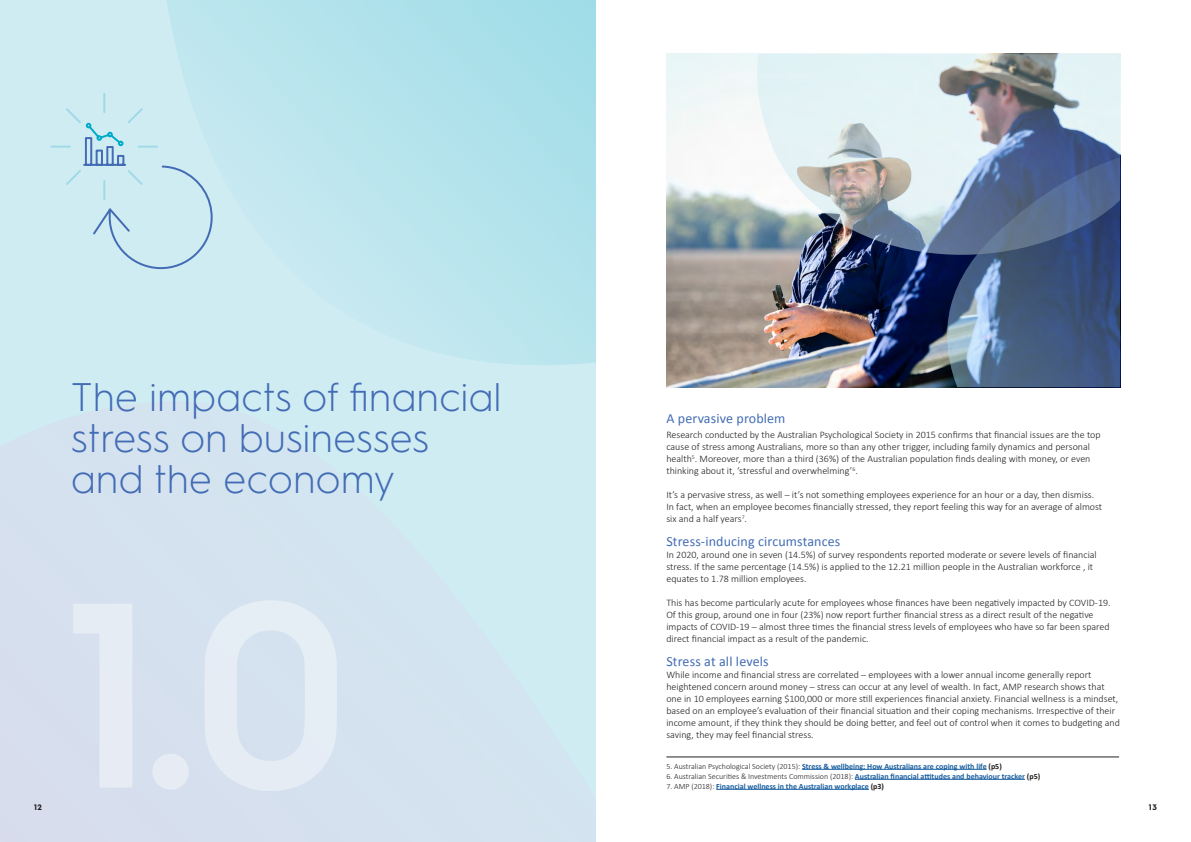
<style>
.page{position:relative;width:1191px;height:842px;background:#fff}
.page>*{position:absolute;margin:0;border:0;box-sizing:border-box;transform-origin:0 0}
.Section_heads{font:300 40px/41px "Hurme Geometric Sans 1";letter-spacing:-.005em;color:#436cb5}
.AMP_crossheads{font:14px "Calibri";letter-spacing:.01em;color:#436cb5}
.AMP_body{font:300 10px/12px "Calibri";color:#231f20}
.Source{font:700 8px "Calibri";color:#175d9e}
.Source-2{font:300 8px "Calibri";color:#231f20}
.t1{font:700 8px "Hurme Geometric Sans 1";color:#231f20}
.s1{font-weight:300;color:#231f20}
.s2{color:#231f20}
.s3{font-weight:700;color:#175d9e}
.s4{font-weight:700}
</style>
<div class="page">
<div style="left:0;top:0;width:595px;height:842px;background:#d0ecf3"></div>
<div style="left:0;top:437px;width:383px;height:405px;background:#d5e1ef"></div>
<div style="left:264px;top:812px;width:148px;height:30px;background:#d5e1ee"></div>
<svg style="left:166px;top:0;width:429px;height:365px;fill:#bae5ee"></svg>
<svg style="left:50px;top:92px;width:162px;height:179px"></svg>
<img style="left:666px;top:54px;width:280px;height:333px">
<svg style="left:946px;top:256px;width:174px;height:131px;background:#4c6488"></svg>
<img style="left:756px;top:54px;width:364px;height:202px">
<hr style="left:802px;top:769px;width:184px;height:1px;background:#175d9e">
<hr style="left:855px;top:779px;width:170px;height:1px;background:#175d9e">
<hr style="left:716px;top:789px;width:153px;height:1px;background:#175d9e">
<hr style="left:666px;top:757px;width:453px;height:1px;background:#231f20">
<p class="Section_heads" style="left:71px;top:374px;width:432px">The impacts of financial stress on businesses and the economy</p>
<p class="AMP_crossheads" style="left:666px;top:410px;width:121px">A pervasive problem</p>
<p class="AMP_body" style="left:666px;top:428px;width:436px">Research conducted by the Australian Psychological Society in 2015 confirms that financial issues are the top cause of stress among Australians, more so than any other trigger, including family dynamics and personal health<sup>5</sup>. Moreover, more than a third (36%) of the Australian population finds dealing with money, or even thinking about it, ‘stressful and overwhelming’<sup>6</sup>.</p>
<p class="AMP_body" style="left:666px;top:488px;width:437px">It’s a pervasive stress, as well – it’s not something employees experience for an hour or a day, then dismiss.<br>In fact, when an employee becomes financially stressed, they report feeling this way for an average of almost six and a half years<sup>7</sup>.</p>
<p class="AMP_crossheads" style="left:666px;top:532px;width:175px">Stress-inducing circumstances</p>
<p class="AMP_body" style="left:666px;top:548px;width:432px">In 2020, around one in seven (14.5%) of survey respondents reported moderate or severe levels of financial stress. If the same percentage (14.5%) is applied to the 12.21 million people in the Australian workforce , it equates to 1.78 million employees.</p>
<p class="AMP_body" style="left:666px;top:596px;width:446px">This has become particularly acute for employees whose finances have been negatively impacted by COVID-19.<br>Of this group, around one in four (23%) now report further financial stress as a direct result of the negative impacts of COVID-19 – almost three times the financial stress levels of employees who have so far been spared direct financial impact as a result of the pandemic.</p>
<p class="AMP_crossheads" style="left:666px;top:652px;width:104px">Stress at all levels</p>
<p class="AMP_body" style="left:666px;top:668px;width:455px">While income and financial stress are correlated – employees with a lower annual income generally report heightened concern around money – stress can occur at any level of wealth. In fact, AMP research shows that one in 10 employees earning $100,000 or more still experiences financial anxiety. Financial wellness is a mindset, based on an employee’s evaluation of their financial situation and their coping mechanisms. Irrespective of their income amount, if they think they should be doing better, and feel out of control when it comes to budgeting and saving, they may feel financial stress.</p>
<p class="Source" style="left:666px;top:761px;width:337px"><span class="s1">5. Australian Psychological Society (2015):</span> Stress &amp; wellbeing: How Australians are coping with life <span class="s2">(p5)</span></p>
<p class="Source-2" style="left:666px;top:771px;width:375px">6. Australian Securities &amp; Investments Commission (2018): <span class="s3">Australian financial attitudes and behaviour tracker</span> <span class="s4">(p5)</span></p>
<p class="Source" style="left:666px;top:781px;width:219px"><span class="s1">7. AMP (2018):</span> Financial wellness in the Australian workplace <span class="s2">(p3)</span></p>
<p class="t1" style="left:34px;top:801px;width:10px">12</p>
<p class="t1" style="left:1148px;top:801px;width:10px">13</p>
</div>
